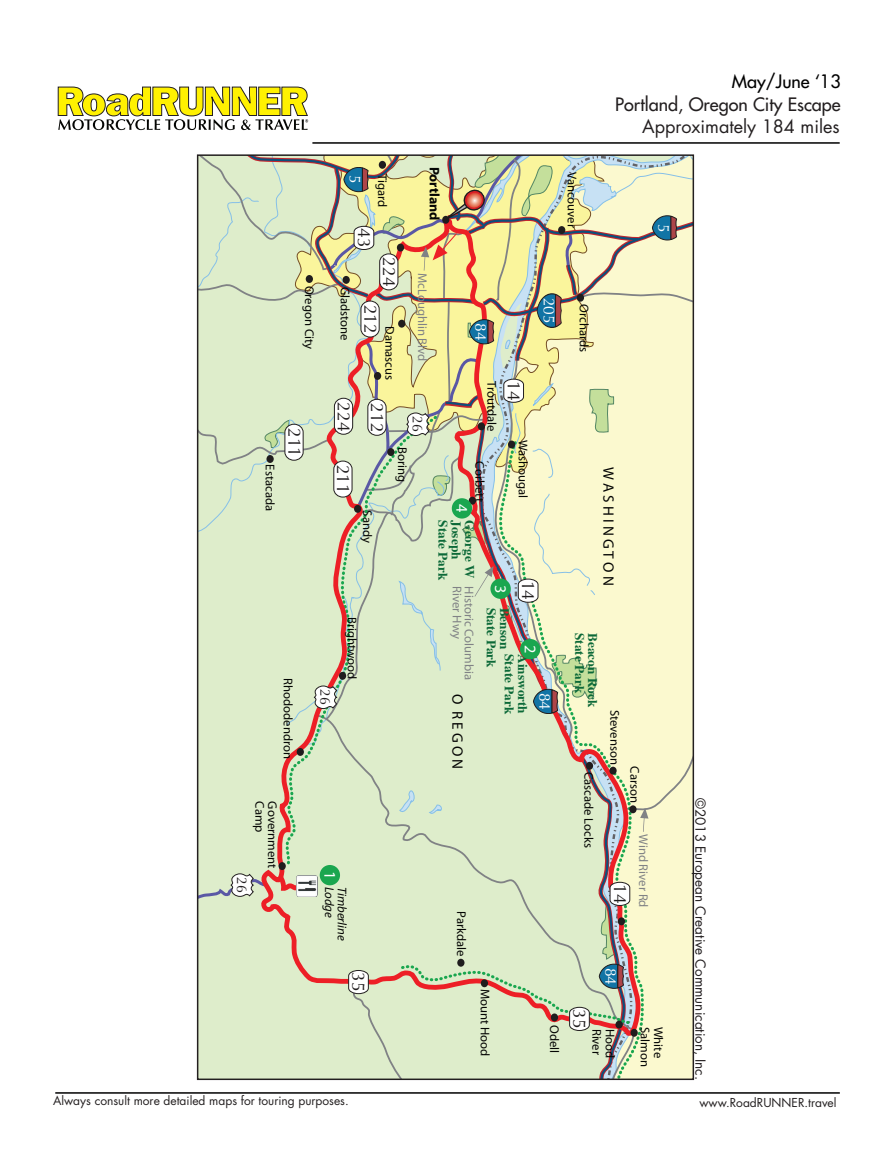
<style>
.page{position:relative;width:891px;height:1168px;background:#fff}
.page>*{position:absolute;margin:0;border:0;box-sizing:border-box;transform-origin:0 0}
.t1{font:18px "Futura";color:#231f20}
.t2{font:18px "Futura";color:#231f20}
.t3{font:18px "Futura";color:#000}
.t4{font:17.7px "Optima";color:#201d1e}
.t5{font:16.35px "Myriad Pro";color:#fff}
.t6{font:15.6px "Optima";color:#fff}
.t7{font:15.15px "Myriad Pro";color:#040503}
.t8{font:14.1px "Optima";color:#231f20}
.t9{font:700 13.95px "Myriad Pro";color:#040503}
.t10{font:13.5px "Futura";color:#231f20}
.t11{font:700 13.35px "Times";color:#0c6938}
.t12{font:12.75px "Myriad Pro";color:#040503}
.t13{font:12.75px "Myriad Pro";color:#808285}
.t14{font:italic 12.75px "Myriad Pro";color:#040503}
.t15{font:12px "Futura";color:#231f20}
</style>
<div class="page">
<svg style="left:200px;top:157px;width:491px;height:920px;background:#dfe3c0"></svg>
<div style="left:320px;top:865px;width:20px;height:20px;background:#1aa64f;border-radius:50%"></div>
<div style="left:520px;top:639px;width:20px;height:20px;background:#1aa64f;border-radius:50%"></div>
<div style="left:490px;top:578px;width:21px;height:21px;background:#1aa64f;border-radius:50%"></div>
<div style="left:452px;top:498px;width:20px;height:20px;background:#1aa64f;border-radius:50%"></div>
<svg style="left:57px;top:86px;width:251px;height:44px"></svg>
<hr style="left:312px;top:142px;width:528px;height:2px;background:#000">
<hr style="left:55px;top:1092px;width:785px;height:1px;background:#000">
<p class="t3" style="left:732px;top:70px;width:110px">May/June ‘13</p>
<p class="t2" style="left:642px;top:115px;width:199px">Approximately 184 miles</p>
<p class="t1" style="left:615px;top:93px;width:227px">Portland, Oregon City Escape</p>
<p class="t12" style="left:278px;top:464px;width:48px;rotate:90deg">Estacada</p>
<p class="t6" style="left:364px;top:175px;width:10px;rotate:90deg">5</p>
<p class="t12" style="left:390px;top:174px;width:35px;rotate:90deg">Tigard</p>
<p class="t12" style="left:317px;top:286px;width:65px;rotate:90deg">Oregon City</p>
<p class="t12" style="left:353px;top:287px;width:55px;rotate:90deg">Gladstone</p>
<h2 class="t4" style="left:374px;top:228px;width:21px;rotate:90deg">43</h2>
<h2 class="t4" style="left:399px;top:257px;width:31px;rotate:90deg">224</h2>
<h2 class="t4" style="left:381px;top:304px;width:31px;rotate:90deg">212</h2>
<p class="t12" style="left:398px;top:326px;width:55px;rotate:90deg">Damascus</p>
<p class="t9" style="left:444px;top:167px;width:55px;rotate:90deg">Portland</p>
<p class="t13" style="left:430px;top:273px;width:90px;rotate:90deg">McLoughlin Blvd</p>
<h2 class="t4" style="left:305px;top:428px;width:31px;rotate:90deg">211</h2>
<h2 class="t4" style="left:354px;top:402px;width:31px;rotate:90deg">224</h2>
<h2 class="t4" style="left:354px;top:464px;width:31px;rotate:90deg">211</h2>
<h2 class="t4" style="left:388px;top:403px;width:31px;rotate:90deg">212</h2>
<p class="t8" style="left:426px;top:416px;width:17px;rotate:90deg">26</p>
<p class="t12" style="left:410px;top:447px;width:37px;rotate:90deg">Boring</p>
<p class="t6" style="left:490px;top:323px;width:19px;rotate:90deg">84</p>
<p class="t12" style="left:500px;top:381px;width:52px;rotate:90deg">Troutdale</p>
<p class="t12" style="left:488px;top:461px;width:42px;rotate:90deg">Corbett</p>
<p class="t12" style="left:375px;top:510px;width:34px;rotate:90deg">Sandy</p>
<p class="t5" style="left:472px;top:504px;width:10px;rotate:90deg">4</p>
<p class="t11" style="left:456px;top:520px;width:62px;rotate:90deg">State Park</p>
<p class="t11" style="left:469px;top:520px;width:41px;rotate:90deg">Joseph</p>
<p class="t11" style="left:482px;top:520px;width:59px;rotate:90deg">George W</p>
<h2 class="t4" style="left:524px;top:381px;width:21px;rotate:90deg">14</h2>
<p class="t12" style="left:531px;top:439px;width:60px;rotate:90deg">Washougal</p>
<p class="t6" style="left:558px;top:297px;width:28px;rotate:90deg">205</p>
<p class="t12" style="left:296px;top:678px;width:82px;rotate:90deg">Rhododendron</p>
<p class="t8" style="left:333px;top:689px;width:17px;rotate:90deg">26</p>
<p class="t12" style="left:360px;top:616px;width:64px;rotate:90deg">Brightwood</p>
<p class="t13" style="left:465px;top:586px;width:54px;rotate:90deg">River Hwy</p>
<p class="t13" style="left:477px;top:586px;width:96px;rotate:90deg">Historic Columbia</p>
<p class="t7" style="left:467px;top:694px;width:77px;rotate:90deg">O R E G O N</p>
<p class="t5" style="left:511px;top:585px;width:10px;rotate:90deg">3</p>
<h2 class="t4" style="left:539px;top:580px;width:21px;rotate:90deg">14</h2>
<p class="t11" style="left:504px;top:607px;width:62px;rotate:90deg">State Park</p>
<p class="t11" style="left:522px;top:607px;width:108px;rotate:90deg">Benson State Park</p>
<p class="t5" style="left:540px;top:645px;width:10px;rotate:90deg">2</p>
<p class="t11" style="left:536px;top:654px;width:61px;rotate:90deg">Ainsworth</p>
<p class="t6" style="left:554px;top:692px;width:19px;rotate:90deg">84</p>
<p class="t12" style="left:268px;top:801px;width:33px;rotate:90deg">Camp</p>
<p class="t12" style="left:280px;top:801px;width:68px;rotate:90deg">Government</p>
<p class="t8" style="left:250px;top:877px;width:17px;rotate:90deg">26</p>
<p class="t5" style="left:340px;top:870px;width:10px;rotate:90deg">1</p>
<p class="t14" style="left:337px;top:886px;width:32px;rotate:90deg">Lodge</p>
<p class="t14" style="left:350px;top:886px;width:55px;rotate:90deg">Timberline</p>
<h2 class="t4" style="left:369px;top:972px;width:21px;rotate:90deg">35</h2>
<p class="t12" style="left:469px;top:911px;width:47px;rotate:90deg">Parkdale</p>
<p class="t12" style="left:493px;top:988px;width:69px;rotate:90deg">Mount Hood</p>
<p class="t12" style="left:562px;top:1024px;width:30px;rotate:90deg">Odell</p>
<p class="t12" style="left:580px;top:172px;width:57px;rotate:90deg">Vancouver</p>
<p class="t12" style="left:592px;top:304px;width:49px;rotate:90deg">Orchards</p>
<p class="t6" style="left:673px;top:223px;width:10px;rotate:90deg">5</p>
<p class="t7" style="left:618px;top:467px;width:120px;rotate:90deg">W A S H I N G T O N</p>
<p class="t11" style="left:592px;top:633px;width:62px;rotate:90deg">State Park</p>
<p class="t11" style="left:606px;top:633px;width:76px;rotate:90deg">Beacon Rock</p>
<p class="t12" style="left:597px;top:772px;width:77px;rotate:90deg">Cascade Locks</p>
<p class="t12" style="left:623px;top:709px;width:57px;rotate:90deg">Stevenson</p>
<p class="t12" style="left:643px;top:766px;width:38px;rotate:90deg">Carson</p>
<h2 class="t4" style="left:630px;top:883px;width:21px;rotate:90deg">14</h2>
<p class="t13" style="left:651px;top:834px;width:75px;rotate:90deg">Wind River Rd</p>
<p class="t6" style="left:620px;top:967px;width:19px;rotate:90deg">84</p>
<h2 class="t4" style="left:590px;top:1008px;width:21px;rotate:90deg">35</h2>
<p class="t12" style="left:605px;top:1028px;width:28px;rotate:90deg">River</p>
<p class="t12" style="left:618px;top:1028px;width:31px;rotate:90deg">Hood</p>
<p class="t12" style="left:653px;top:1026px;width:41px;rotate:90deg">Salmon</p>
<p class="t12" style="left:666px;top:1026px;width:33px;rotate:90deg">White</p>
<p class="t10" style="left:709px;top:798px;width:284px;rotate:90deg">©2013 European Creative Communication, Inc.</p>
<p class="t15" style="left:53px;top:1093px;width:297px">Always consult more detailed maps for touring purposes.</p>
<p class="t15" style="left:699px;top:1094px;width:139px">www.RoadRUNNER.travel</p>
</div>
